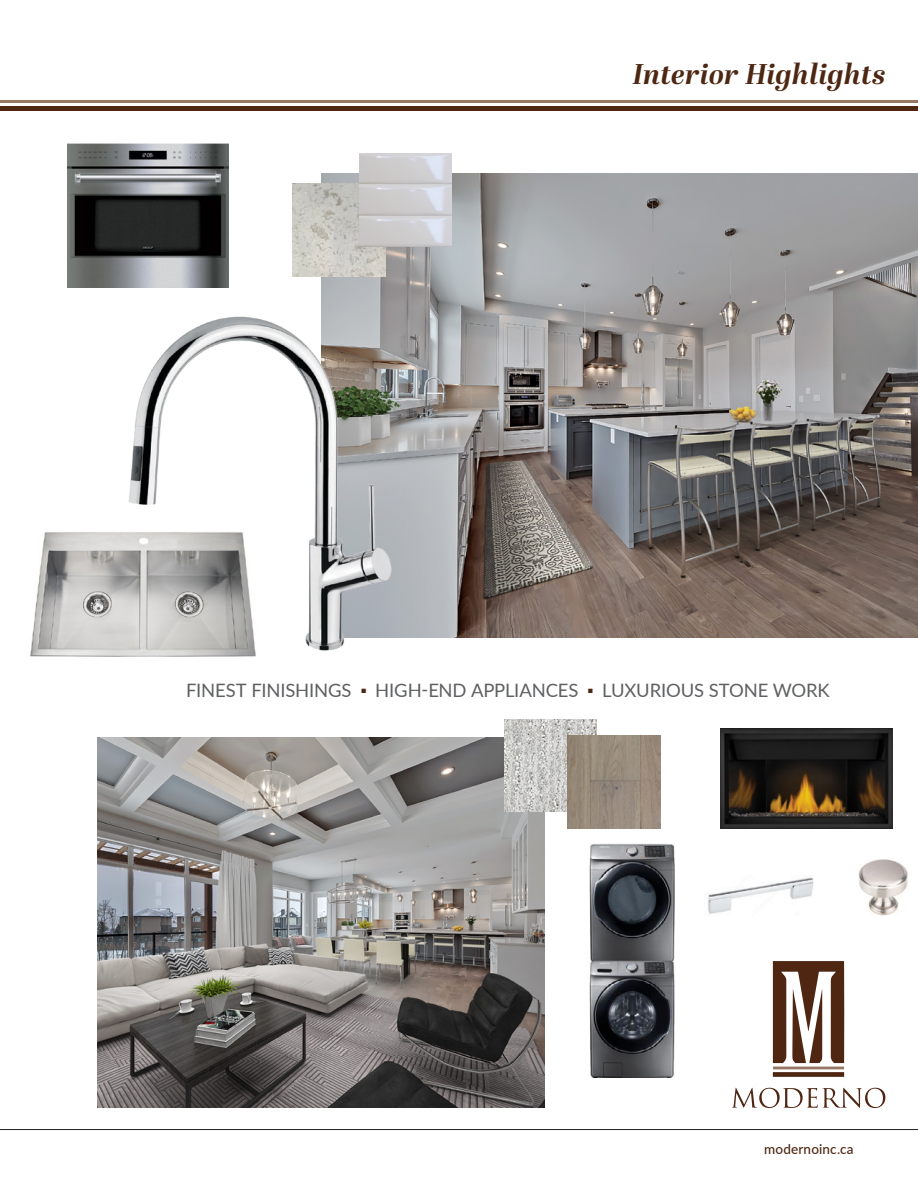
<style>
.page{position:relative;width:918px;height:1188px;background:#fff}
.page>*{position:absolute;margin:0;border:0;box-sizing:border-box;transform-origin:0 0}
.t1{font:italic 700 28.5px "Abril Display";letter-spacing:.01em;color:#4d2712}
.t2{font:18.45px "Lato";letter-spacing:-.01em;color:#5f6062}
.t3{font:500 13.5px "Lato";letter-spacing:.015em;color:#4d2712}
</style>
<div class="page">
<svg style="left:773px;top:961px;width:71px;height:116px"></svg>
<svg style="left:732px;top:1087px;width:154px;height:21px"></svg>
<hr style="left:0;top:1129px;width:918px;height:1px;background:#231f20">
<hr style="left:0;top:106px;width:918px;height:4px;background:#4d2712">
<hr style="left:0;top:100px;width:918px;height:3px;background:#987864">
<img style="left:97px;top:738px;width:448px;height:369px">
<img style="left:321px;top:173px;width:597px;height:465px">
<img style="left:128px;top:314px;width:268px;height:337px">
<img style="left:30px;top:532px;width:234px;height:124px">
<img style="left:589px;top:843px;width:86px;height:234px">
<img style="left:720px;top:728px;width:173px;height:100px">
<img style="left:504px;top:719px;width:93px;height:93px">
<img style="left:568px;top:736px;width:92px;height:92px">
<img style="left:293px;top:184px;width:92px;height:92px">
<img style="left:359px;top:154px;width:93px;height:92px">
<img style="left:708px;top:877px;width:106px;height:37px">
<img style="left:858px;top:859px;width:50px;height:57px">
<img style="left:68px;top:143px;width:160px;height:145px">
<h1 class="t1" style="left:633px;top:54px;width:254px">Interior Highlights</h1>
<p class="t2" style="left:186px;top:678px;width:167px">FINEST FINISHINGS</p>
<p class="t2" style="left:361px;top:678px;width:219px"><sup>■</sup> HIGH-END APPLIANCES</p>
<p class="t2" style="left:588px;top:678px;width:243px"><sup>■</sup> LUXURIOUS STONE WORK</p>
<p class="t3" style="left:764px;top:1140px;width:91px">modernoinc.ca</p>
</div>
